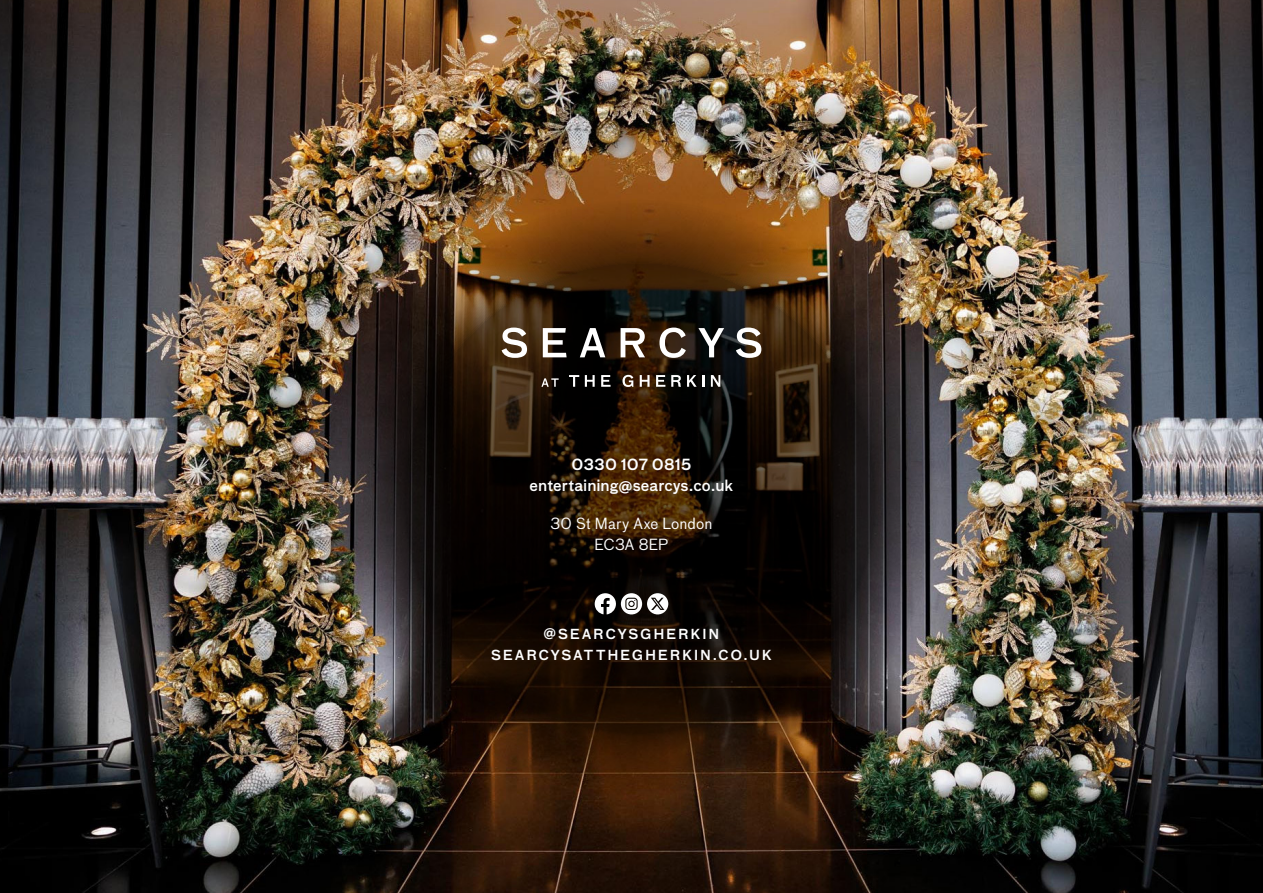
<style>
.page{position:relative;width:1263px;height:893px;background:#fff}
.page>*{position:absolute;margin:0;border:0;box-sizing:border-box;transform-origin:0 0}
.Body_Copy{font:500 15px/21px "Bau OT";letter-spacing:.005em;color:#fff;text-align:center}
.Body_Copy-2{font:15px/21px "Bau OT";letter-spacing:.005em;color:#fff;text-align:center}
.Body_Copy-3{font:500 13.5px "Bau OT";letter-spacing:.125em;color:#fff}
</style>
<div class="page">
<img style="left:0;top:0;width:1263px;height:893px">
<svg style="left:341px;top:200px;width:597px;height:596px;background:#291a0f"></svg>
<svg style="left:595px;top:593px;width:73px;height:22px"></svg>
<svg style="left:541px;top:378px;width:18px;height:9px"></svg>
<svg style="left:569px;top:375px;width:10px;height:12px"></svg>
<svg style="left:585px;top:375px;width:10px;height:12px"></svg>
<svg style="left:601px;top:375px;width:9px;height:12px"></svg>
<svg style="left:622px;top:375px;width:11px;height:12px"></svg>
<svg style="left:640px;top:375px;width:9px;height:12px"></svg>
<svg style="left:656px;top:375px;width:9px;height:12px"></svg>
<svg style="left:671px;top:375px;width:10px;height:12px"></svg>
<svg style="left:687px;top:375px;width:17px;height:12px"></svg>
<svg style="left:711px;top:375px;width:9px;height:12px"></svg>
<svg style="left:580px;top:328px;width:25px;height:29px"></svg>
<svg style="left:543px;top:328px;width:24px;height:29px"></svg>
<svg style="left:698px;top:328px;width:26px;height:29px"></svg>
<svg style="left:502px;top:328px;width:25px;height:30px"></svg>
<svg style="left:659px;top:328px;width:27px;height:30px"></svg>
<svg style="left:736px;top:328px;width:25px;height:30px"></svg>
<svg style="left:621px;top:328px;width:24px;height:29px"></svg>
<p class="Body_Copy" style="left:529px;top:454px;width:205px">0330 107 0815 entertaining@searcys.co.uk</p>
<p class="Body_Copy-2" style="left:551px;top:513px;width:163px">30 St Mary Axe London<br>EC3A 8EP</p>
<p class="Body_Copy-3" style="left:544px;top:625px;width:177px">@SEARCYSGHERKIN</p>
<p class="Body_Copy-3" style="left:491px;top:646px;width:282px">SEARCYSATTHEGHERKIN.CO.UK</p>
</div>
